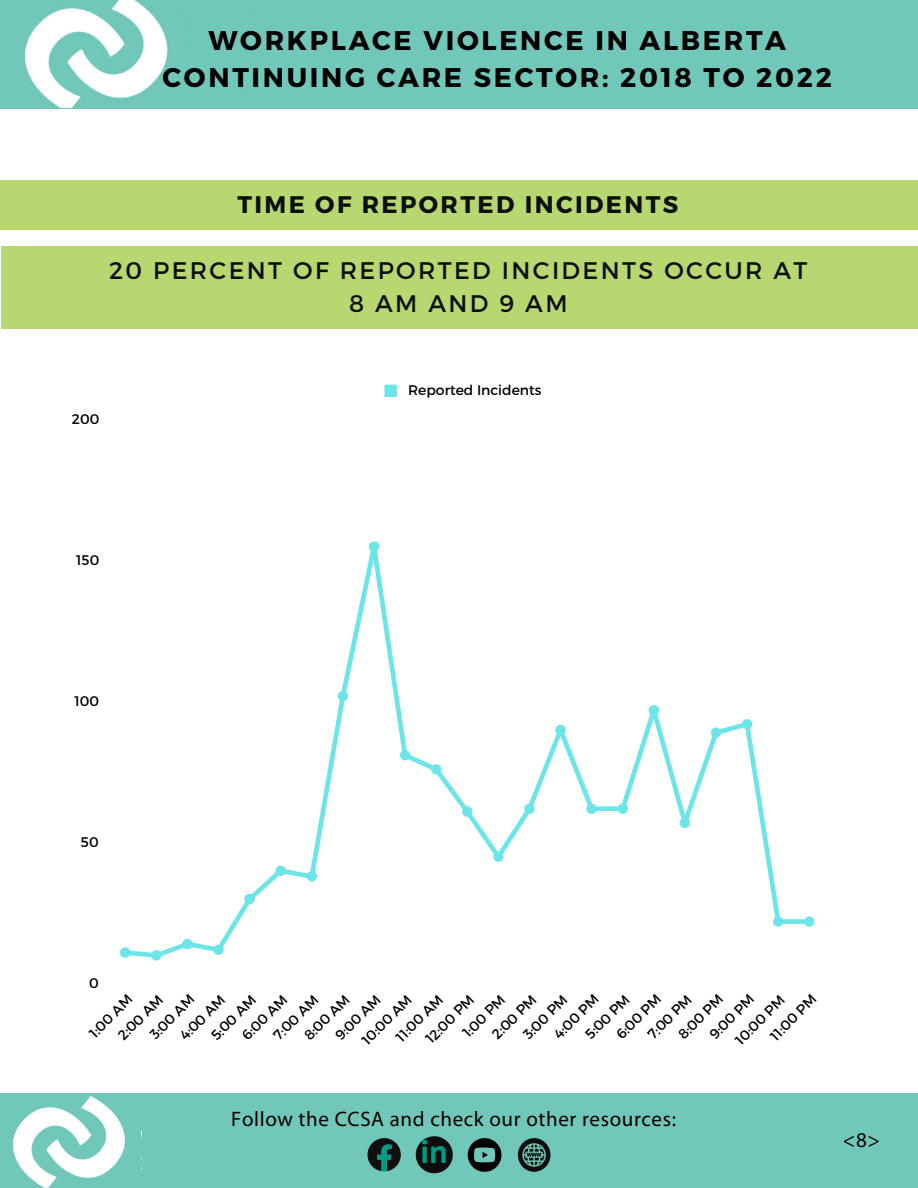
<style>
.page{position:relative;width:918px;height:1188px;background:#fff}
.page>*{position:absolute;margin:0;border:0;box-sizing:border-box;transform-origin:0 0}
.t1{font:700 35.1px "Calibri";color:#009b84}
.t2{font:700 27px/37.2px "Montserrat";letter-spacing:.1em;color:#000;text-align:center}
.t3{font:24px/32.7px "Montserrat";letter-spacing:.1em;color:#0c0e0c;text-align:center}
.t4{font:700 24px "Montserrat";letter-spacing:.1em;color:#0c0e0c}
.t5{font:21px "Myriad Pro";letter-spacing:.03em;color:#000}
.t6{font:13.95px "Montserrat";color:#000}
</style>
<div class="page">
<div style="left:0;top:180px;width:918px;height:49px;background:#b7d871"></div>
<div style="left:1px;top:246px;width:917px;height:83px;background:#b7d871"></div>
<svg style="left:384px;top:385px;width:13px;height:12px"></svg>
<div style="left:592px;top:806px;width:31px;height:5px;background:#6ce5e8"></div>
<div style="left:778px;top:919px;width:31px;height:5px;background:#6ce5e8"></div>
<svg style="left:120px;top:541px;width:478px;height:420px"></svg>
<svg style="left:617px;top:705px;width:167px;height:222px"></svg>
<svg style="left:804px;top:916px;width:10px;height:11px"></svg>
<div style="left:0;top:1093px;width:918px;height:95px;background:#71c7ba"></div>
<svg style="left:368px;top:1138px;width:33px;height:33px"></svg>
<svg style="left:468px;top:1138px;width:33px;height:34px"></svg>
<svg style="left:518px;top:1138px;width:32px;height:34px"></svg>
<img style="left:13px;top:1096px;width:129px;height:92px">
<svg style="left:416px;top:1136px;width:37px;height:37px"></svg>
<div style="left:0;top:0;width:918px;height:109px;background:#71c7ba"></div>
<img style="left:26px;top:0;width:142px;height:108px">
<h2 class="t2" style="left:163px;top:20px;width:671px">WORKPLACE VIOLENCE IN ALBERTA<br>CONTINUING CARE SECTOR: 2018 TO 2022</h2>
<h3 class="t4" style="left:237px;top:189px;width:442px">TIME OF REPORTED INCIDENTS</h3>
<h3 class="t3" style="left:109px;top:253px;width:700px">20 PERCENT OF REPORTED INCIDENTS OCCUR AT<br>8 AM AND 9 AM</h3>
<p class="t6" style="left:72px;top:410px;width:29px">200</p>
<p class="t6" style="left:408px;top:381px;width:135px">Reported Incidents</p>
<p class="t6" style="left:76px;top:551px;width:25px">150</p>
<p class="t6" style="left:74px;top:692px;width:26px">100</p>
<p class="t6" style="left:81px;top:833px;width:19px">50</p>
<p class="t6" style="left:89px;top:974px;width:11px">0</p>
<p class="t6" style="left:766px;top:1032px;width:60px;rotate:-45deg">11:00 PM</p>
<p class="t6" style="left:674px;top:1030px;width:58px;rotate:-45deg">8:00 PM</p>
<p class="t6" style="left:612px;top:1030px;width:58px;rotate:-45deg">6:00 PM</p>
<p class="t6" style="left:705px;top:1030px;width:58px;rotate:-45deg">9:00 PM</p>
<p class="t6" style="left:146px;top:1030px;width:58px;rotate:-45deg">3:00 AM</p>
<p class="t6" style="left:85px;top:1029px;width:56px;rotate:-45deg">1:00 AM</p>
<p class="t6" style="left:550px;top:1030px;width:58px;rotate:-45deg">4:00 PM</p>
<p class="t6" style="left:488px;top:1030px;width:58px;rotate:-45deg">2:00 PM</p>
<p class="t6" style="left:581px;top:1030px;width:58px;rotate:-45deg">5:00 PM</p>
<p class="t6" style="left:643px;top:1030px;width:57px;rotate:-45deg">7:00 PM</p>
<p class="t6" style="left:358px;top:1036px;width:65px;rotate:-45deg">10:00 AM</p>
<p class="t6" style="left:392px;top:1033px;width:61px;rotate:-45deg">11:00 AM</p>
<p class="t6" style="left:300px;top:1032px;width:59px;rotate:-45deg">8:00 AM</p>
<p class="t6" style="left:519px;top:1030px;width:57px;rotate:-45deg">3:00 PM</p>
<p class="t6" style="left:459px;top:1029px;width:55px;rotate:-45deg">1:00 PM</p>
<p class="t6" style="left:238px;top:1031px;width:59px;rotate:-45deg">6:00 AM</p>
<p class="t6" style="left:331px;top:1031px;width:59px;rotate:-45deg">9:00 AM</p>
<p class="t6" style="left:422px;top:1034px;width:63px;rotate:-45deg">12:00 PM</p>
<p class="t6" style="left:176px;top:1031px;width:59px;rotate:-45deg">4:00 AM</p>
<p class="t6" style="left:114px;top:1031px;width:59px;rotate:-45deg">2:00 AM</p>
<p class="t6" style="left:207px;top:1031px;width:58px;rotate:-45deg">5:00 AM</p>
<p class="t6" style="left:269px;top:1031px;width:58px;rotate:-45deg">7:00 AM</p>
<p class="t6" style="left:731px;top:1036px;width:65px;rotate:-45deg">10:00 PM</p>
<h3 class="t5" style="left:231px;top:1110px;width:446px">Follow the CCSA and check our other resources:</h3>
<h1 class="t1" style="left:421px;top:1137px;width:29px">in</h1>
<h3 class="t5" style="left:843px;top:1131px;width:39px">&lt;8&gt;</h3>
</div>
